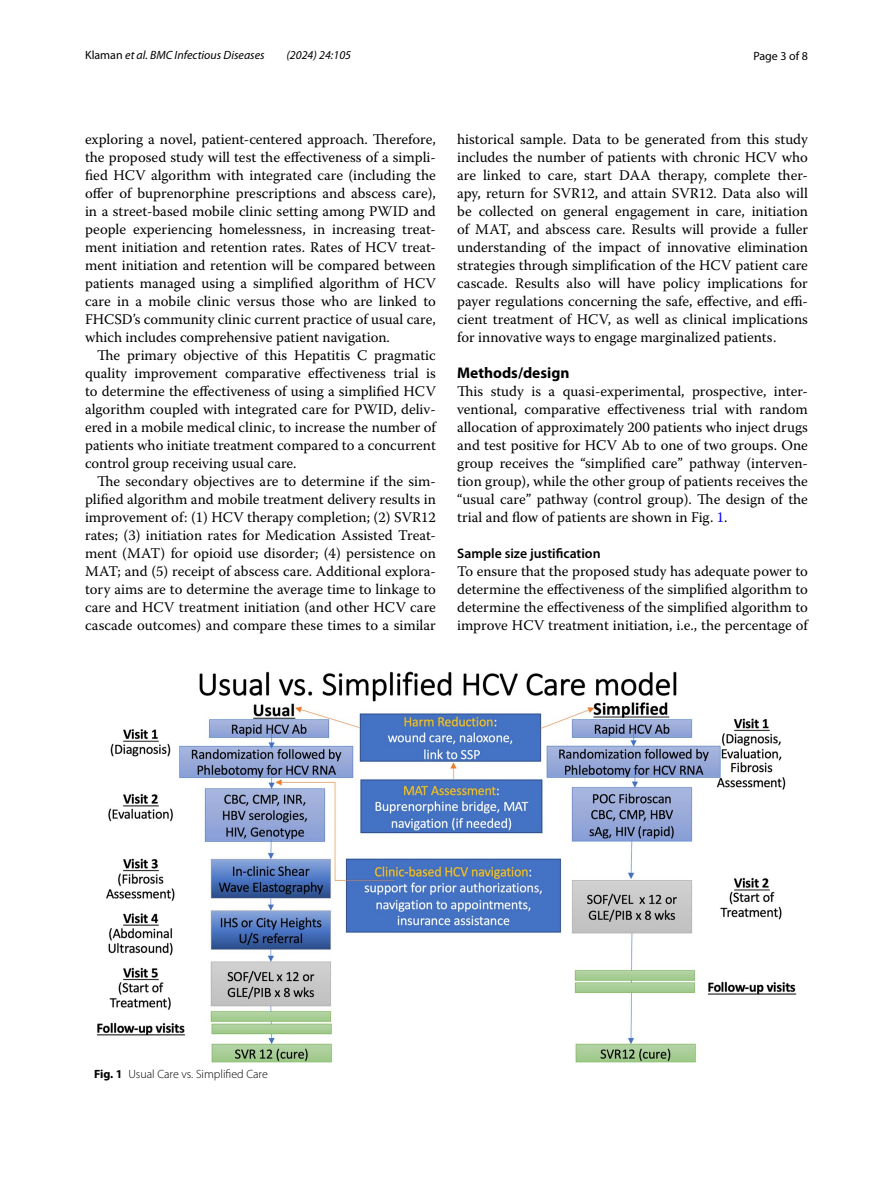
<style>
.page{position:relative;width:893px;height:1187px;background:#fff}
.page>*{position:absolute;margin:0;border:0;box-sizing:border-box;transform-origin:0 0}
.t1{font:700 15.45px "Myriad Pro";color:#000}
.t2{font:14.7px/18px "Warnock Pro";color:#000;text-align:justify}
.t3{font:600 13.8px "Myriad Pro";color:#000}
.t4{font:italic 12px "Myriad Pro";color:#000}
.t5{font:300 12px "Myriad Pro";color:#000}
.t6{font:12px "Myriad Pro";color:#000}
.s1{font-style:normal}
.s2{color:#00f}
.s3{font-weight:700}
</style>
<div class="page">
<img style="left:96px;top:671px;width:701px;height:391px">
<p class="t4" style="left:85px;top:48px;width:181px"><span class="s1">Klaman</span> et al. BMC Infectious Diseases</p>
<p class="t4" style="left:287px;top:48px;width:66px">(2024) 24:105</p>
<p class="t6" style="left:753px;top:48px;width:56px">Page 3 of 8</p>
<p class="t2" style="left:85px;top:130px;width:352px">exploring a novel, patient-centered approach. Therefore, the proposed study will test the effectiveness of a simpli&shy;fied HCV algorithm with integrated care (including the offer of buprenorphine prescriptions and abscess care), in a street-based mobile clinic setting among PWID and people experiencing homelessness, in increasing treat&shy;ment initiation and retention rates. Rates of HCV treat&shy;ment initiation and retention will be compared between patients managed using a simplified algorithm of HCV care in a mobile clinic versus those who are linked to FHCSD’s community clinic current practice of usual care, which includes comprehensive patient navigation.</p>
<p class="t2" style="left:85px;top:346px;width:352px;text-indent:12px">The primary objective of this Hepatitis C pragmatic quality improvement comparative effectiveness trial is to determine the effectiveness of using a simplified HCV algorithm coupled with integrated care for PWID, deliv&shy;ered in a mobile medical clinic, to increase the number of patients who initiate treatment compared to a concurrent control group receiving usual care.</p>
<p class="t2" style="left:85px;top:472px;width:352px;text-indent:12px">The secondary objectives are to determine if the sim&shy;plified algorithm and mobile treatment delivery results in improvement of: (1) HCV therapy completion; (2) SVR12 rates; (3) initiation rates for Medication Assisted Treat&shy;ment (MAT) for opioid use disorder; (4) persistence on MAT; and (5) receipt of abscess care. Additional explora&shy;tory aims are to determine the average time to linkage to care and HCV treatment initiation (and other HCV care cascade outcomes) and compare these times to a similar</p>
<p class="t2" style="left:457px;top:130px;width:352px">historical sample. Data to be generated from this study includes the number of patients with chronic HCV who are linked to care, start DAA therapy, complete ther&shy;apy, return for SVR12, and attain SVR12. Data also will be collected on general engagement in care, initiation of MAT, and abscess care. Results will provide a fuller understanding of the impact of innovative elimination strategies through simplification of the HCV patient care cascade. Results also will have policy implications for payer regulations concerning the safe, effective, and effi&shy;cient treatment of HCV, as well as clinical implications for innovative ways to engage marginalized patients.</p>
<p class="t1" style="left:457px;top:362px;width:114px">Methods/design</p>
<p class="t2" style="left:457px;top:382px;width:352px">This study is a quasi-experimental, prospective, inter&shy;ventional, comparative effectiveness trial with random allocation of approximately 200 patients who inject drugs and test positive for HCV Ab to one of two groups. One group receives the “simplified care” pathway (interven&shy;tion group), while the other group of patients receives the “usual care” pathway (control group). The design of the trial and flow of patients are shown in Fig. <span class="s2">1</span>.</p>
<p class="t3" style="left:457px;top:544px;width:145px">Sample size justification</p>
<p class="t2" style="left:457px;top:562px;width:352px">To ensure that the proposed study has adequate power to determine the effectiveness of the simplified algorithm to determine the effectiveness of the simplified algorithm to improve HCV treatment initiation, i.e., the percentage of</p>
<p class="t5" style="left:94px;top:1066px;width:175px"><span class="s3">Fig. 1</span> Usual Care vs. Simplified Care</p>
</div>
